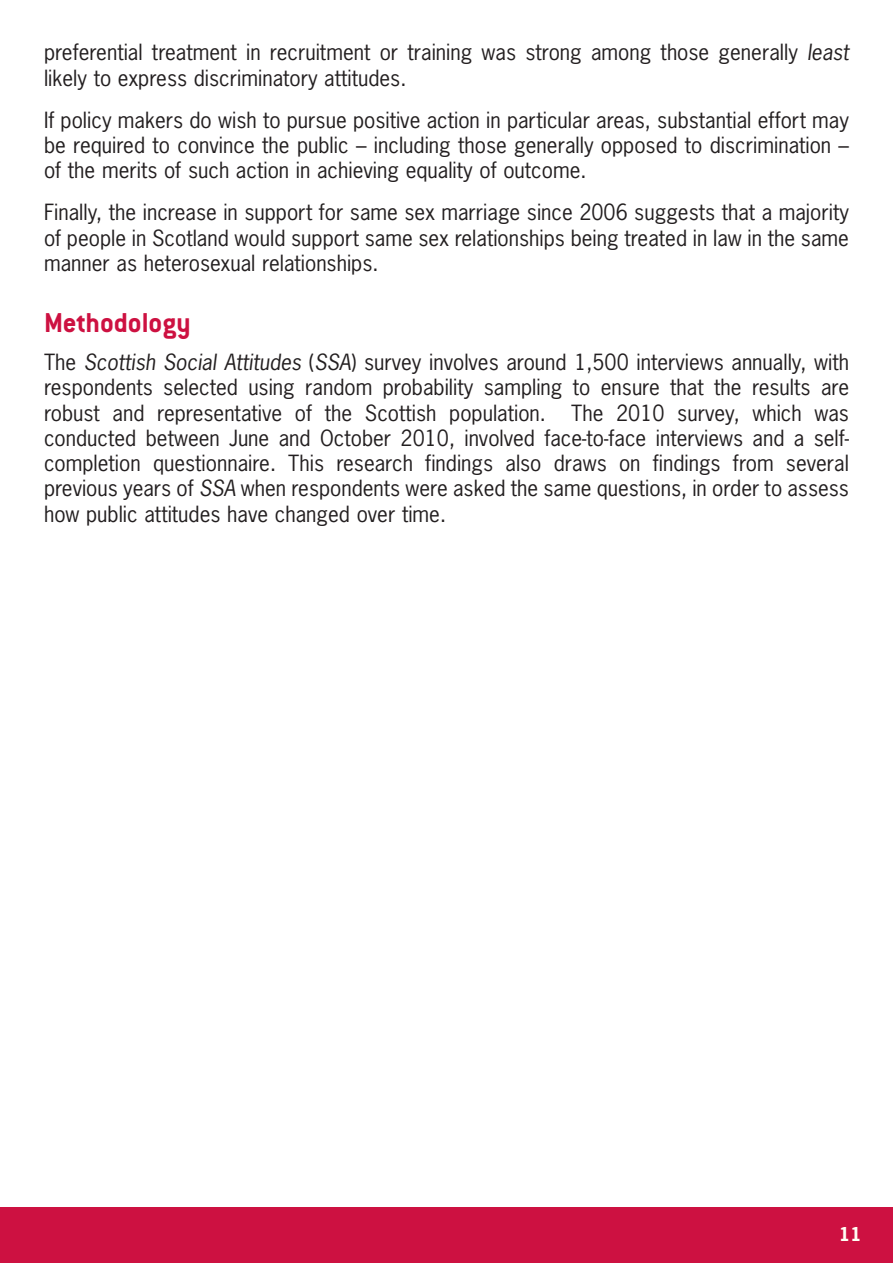
<style>
.page{position:relative;width:893px;height:1263px;background:#fff}
.page>*{position:absolute;margin:0;border:0;box-sizing:border-box;transform-origin:0 0}
.t1{font:700 30px "Conduit OSITC";color:#cd1141}
.t2{font:21px/25.2px "News Gothic";color:#231f20;text-align:justify}
.t3{font:700 18px "News Gothic";color:#fffef4}
.s1{font-style:italic}
</style>
<div class="page">
<div style="left:0;top:1208px;width:893px;height:55px;background:#cd1141"></div>
<p class="t2" style="left:44px;top:41px;width:806px">preferential treatment in recruitment or training was strong among those generally <span class="s1">least </span>likely to express discriminatory attitudes.</p>
<p class="t2" style="left:44px;top:108px;width:807px">If policy makers do wish to pursue positive action in particular areas, substantial effort may be required to convince the public – including those generally opposed to discrimination – of the merits of such action in achieving equality of outcome.</p>
<p class="t2" style="left:44px;top:201px;width:806px">Finally, the increase in support for same sex marriage since 2006 suggests that a majority of people in Scotland would support same sex relationships being treated in law in the same manner as heterosexual relationships.</p>
<h1 class="t1" style="left:44px;top:313px;width:148px">Methodology</h1>
<p class="t2" style="left:44px;top:350px;width:807px">The <span class="s1">Scottish Social Attitudes</span> (<span class="s1">SSA</span>) survey involves around 1,500 interviews annually, with respondents selected using random probability sampling to ensure that the results are robust and representative of the Scottish population. The 2010 survey, which was conducted between June and October 2010, involved face-to-face interviews and a self&shy;completion questionnaire. This research findings also draws on findings from several previous years of <span class="s1">SSA</span> when respondents were asked the same questions, in order to assess how public attitudes have changed over time.</p>
<p class="t3" style="left:839px;top:1224px;width:24px">11</p>
</div>
